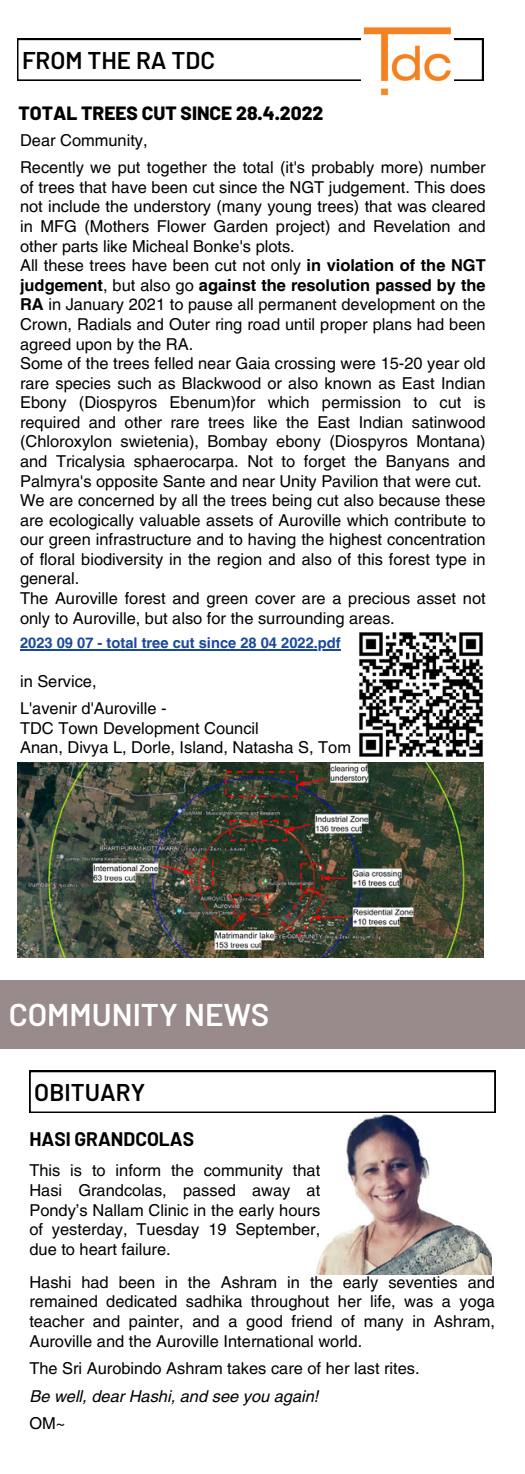
<style>
.page{position:relative;width:525px;height:1474px;background:#fff}
.page>*{position:absolute;margin:0;border:0;box-sizing:border-box;transform-origin:0 0}
.t1{font:600 31.5px "Barlow";color:#fff}
.t2{font:600 24.15px "Barlow";color:#000}
.t3{font:800 19.25px "Barlow";color:#000}
.t4{font:700 19.25px "Barlow";color:#000}
.t5{font:16.45px/19.6px "Helvetica LT Pro";color:#000;text-align:justify}
.t6{font:italic 16.45px "Helvetica LT Pro";color:#000}
.t7{font:700 14.7px "Helvetica LT Pro";color:#1848a0}
.s1{font-weight:700}
</style>
<div class="page">
<svg style="left:17px;top:39px;width:466px;height:42px"></svg>
<img style="left:362px;top:27px;width:91px;height:69px">
<div style="left:0;top:980px;width:525px;height:68px;background:#998a8b"></div>
<img style="left:17px;top:762px;width:466px;height:195px">
<hr style="left:20px;top:649px;width:321px;height:2px;background:#1848a0">
<img style="left:359px;top:632px;width:124px;height:125px">
<svg style="left:29px;top:1071px;width:466px;height:42px"></svg>
<img style="left:315px;top:1115px;width:176px;height:160px">
<p class="t2" style="left:22px;top:44px;width:195px">FROM THE RA TDC</p>
<p class="t3" style="left:19px;top:101px;width:306px">TOTAL TREES CUT SINCE 28.4.2022</p>
<p class="t5" style="left:20px;top:132px;width:129px">Dear Community,</p>
<p class="t5" style="left:20px;top:159px;width:467px">Recently we put together the total (it's probably more) number of trees that have been cut since the NGT judgement. This does not include the understory (many young trees) that was cleared in MFG (Mothers Flower Garden project) and Revelation and other parts like Micheal Bonke's plots.</p>
<p class="t5" style="left:20px;top:257px;width:467px">All these trees have been cut not only <span class="s1">in violation of the NGT judgement</span>, but also go <span class="s1">against the resolution passed by the RA</span> in January 2021 to pause all permanent development on the Crown, Radials and Outer ring road until proper plans had been agreed upon by the RA.</p>
<p class="t5" style="left:20px;top:355px;width:467px">Some of the trees felled near Gaia crossing were 15-20 year old rare species such as Blackwood or also known as East Indian Ebony (Diospyros Ebenum)for which permission to cut is required and other rare trees like the East Indian satinwood (Chloroxylon swietenia), Bombay ebony (Diospyros Montana) and Tricalysia sphaerocarpa. Not to forget the Banyans and Palmyra's opposite Sante and near Unity Pavilion that were cut.</p>
<p class="t5" style="left:20px;top:492px;width:467px">We are concerned by all the trees being cut also because these are ecologically valuable assets of Auroville which contribute to our green infrastructure and to having the highest concentration of floral biodiversity in the region and also of this forest type in general.</p>
<p class="t5" style="left:20px;top:590px;width:467px">The Auroville forest and green cover are a precious asset not only to Auroville, but also for the surrounding areas.</p>
<p class="t7" style="left:20px;top:638px;width:322px">2023 09 07 - total tree cut since 28 04 2022.pdf</p>
<p class="t5" style="left:20px;top:673px;width:78px">in Service,</p>
<p class="t5" style="left:20px;top:700px;width:148px">L'avenir d'Auroville -</p>
<p class="t5" style="left:20px;top:720px;width:240px">TDC Town Development Council</p>
<p class="t5" style="left:20px;top:739px;width:332px">Anan, Divya L, Dorle, Island, Natasha S, Tom</p>
<p class="t1" style="left:9px;top:995px;width:262px">COMMUNITY NEWS</p>
<p class="t2" style="left:34px;top:1076px;width:112px">OBITUARY</p>
<p class="t4" style="left:29px;top:1127px;width:166px">HASI GRANDCOLAS</p>
<p class="t5" style="left:29px;top:1162px;width:292px">This is to inform the community that Hasi Grandcolas, passed away at Pondy’s Nallam Clinic in the early hours of yesterday, Tuesday 19 September, due to heart failure.</p>
<p class="t5" style="left:29px;top:1274px;width:467px">Hashi had been in the Ashram in the early seventies and remained dedicated sadhika throughout her life, was a yoga teacher and painter, and a good friend of many in Ashram, Auroville and the Auroville International world.</p>
<p class="t5" style="left:29px;top:1360px;width:392px">The Sri Aurobindo Ashram takes care of her last rites.</p>
<p class="t6" style="left:29px;top:1390px;width:291px">Be well, dear Hashi, and see you again!</p>
<p class="t5" style="left:29px;top:1415px;width:38px">OM~</p>
</div>
